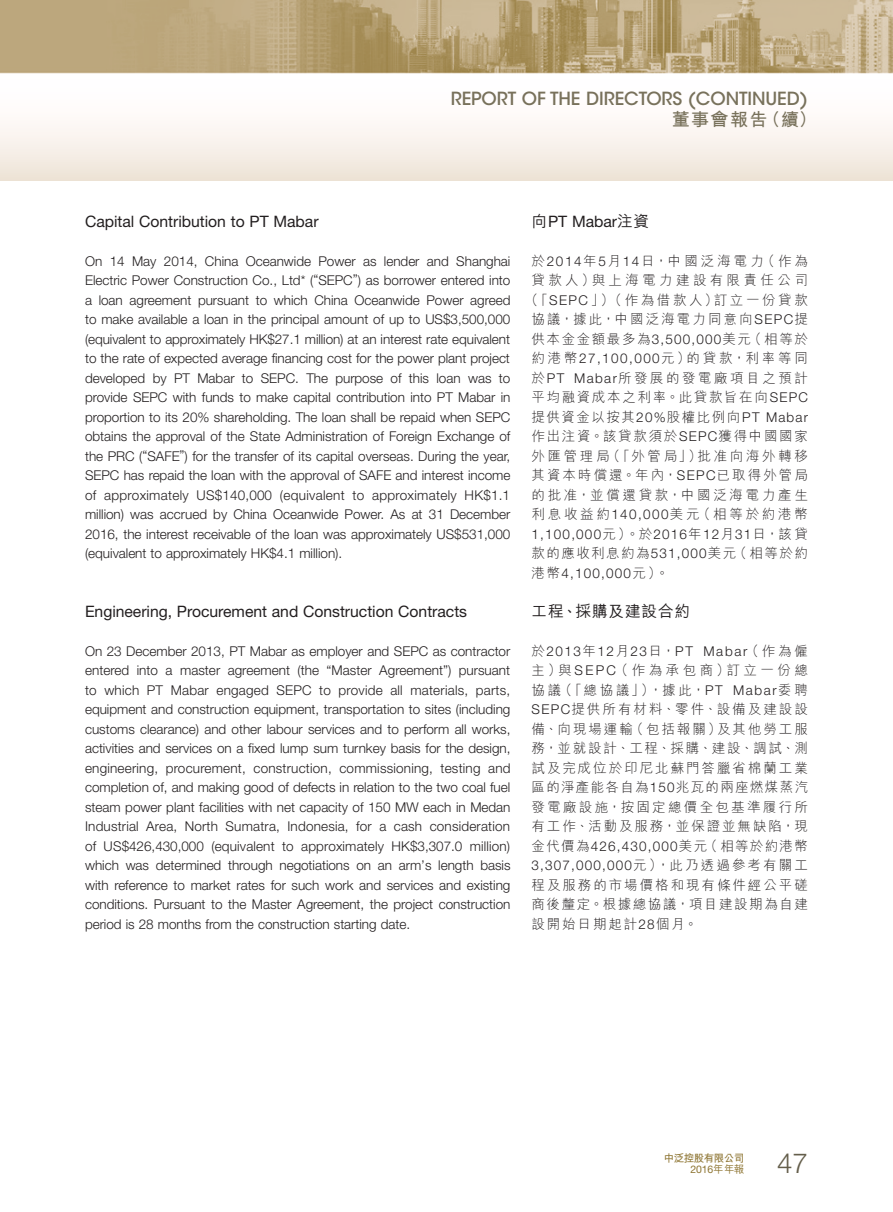
<style>
.page{position:relative;width:893px;height:1212px;background:#fff}
.page>*{position:absolute;margin:0;border:0;box-sizing:border-box;transform-origin:0 0}
.t1{font:300 27.75px "Helvetica Neue LT Std";color:#645e4b}
.t2{font:500 18px "ITC Avant Garde Std";letter-spacing:-.005em;color:#78715b}
.t3{font:700 18px "M Hei HK";letter-spacing:.08em;color:#78715b}
.Heading_3{font:15.75px "Helvetica Neue LT Std";color:#231f20}
.C_Heading_3{font:15.75px "Helvetica Neue LT Std";color:#231f20}
.C_Heading_3-2{font:500 15.75px "M Hei HK";letter-spacing:.05em;color:#231f20}
.Body_Text{font:300 13.5px/19.5px "Helvetica Neue LT Std";color:#231f20;text-align:justify}
.C_Body_Text{font:300 13.5px/19.5px "M Hei HK";letter-spacing:.15em;color:#231f20;text-align:justify}
.C_Body_Text-2{font:300 13.5px "Helvetica Neue LT Std";letter-spacing:.09em;color:#231f20}
.C_Body_Text-3{font:300 13.5px "M Hei HK";letter-spacing:.115em;color:#231f20}
.C_Body_Text-4{font:300 13.5px "M Hei HK";letter-spacing:.21em;color:#231f20}
.C_Body_Text-5{font:300 13.5px "M Hei HK";letter-spacing:.11em;color:#231f20}
.C_Body_Text-6{font:300 13.5px "M Hei HK";letter-spacing:.105em;color:#231f20}
.C_Body_Text-7{font:300 13.5px "M Hei HK";letter-spacing:.22em;color:#231f20}
.C_Body_Text-8{font:300 13.5px "M Hei HK";letter-spacing:.19em;color:#231f20}
.C_Body_Text-9{font:300 13.5px "M Hei HK";letter-spacing:.205em;color:#231f20}
.C_Body_Text-10{font:300 13.5px "M Hei HK";letter-spacing:.185em;color:#231f20}
.C_Body_Text-11{font:300 13.5px "M Hei HK";letter-spacing:.12em;color:#231f20}
.C_Body_Text-12{font:300 13.5px "M Hei HK";letter-spacing:.125em;color:#231f20}
.C_Body_Text-13{font:300 13.5px "M Hei HK";letter-spacing:.195em;color:#231f20}
.C_Body_Text-14{font:300 13.5px "M Hei HK";letter-spacing:.2em;color:#231f20}
.C_Body_Text-15{font:300 13.5px "M Hei HK";letter-spacing:.25em;color:#231f20}
.t4{font:700 10.5px "M Hei HK";letter-spacing:-.05em;color:#8d7431}
.t5{font:10.5px "Helvetica Neue LT Std";color:#8d7431}
.s1{font-family:"M Hei HK";font-weight:500}
.s2{font-family:"Helvetica Neue LT Std"}
.s3{font-family:"M Hei HK"}
</style>
<div class="page">
<img style="left:0;top:0;width:893px;height:74px">
<div style="left:0;top:74px;width:893px;height:107px;background:linear-gradient(to bottom,#fff,#f0e6db)"></div>
<h2 class="t2" style="left:451px;top:87px;width:358px">REPORT OF THE DIRECTORS (CONTINUED)</h2>
<h2 class="t3" style="left:672px;top:107px;width:147px">董事會報告（續）</h2>
<p class="Heading_3" style="left:85px;top:212px;width:235px">Capital Contribution to PT Mabar</p>
<p class="Body_Text" style="left:85px;top:251px;width:427px">On 14 May 2014, China Oceanwide Power as lender and Shanghai Electric Power Construction Co., Ltd* (“SEPC”) as borrower entered into a loan agreement pursuant to which China Oceanwide Power agreed to make available a loan in the principal amount of up to US$3,500,000 (equivalent to approximately HK$27.1 million) at an interest rate equivalent to the rate of expected average financing cost for the power plant project developed by PT Mabar to SEPC. The purpose of this loan was to provide SEPC with funds to make capital contribution into PT Mabar in proportion to its 20% shareholding. The loan shall be repaid when SEPC obtains the approval of the State Administration of Foreign Exchange of the PRC (“SAFE”) for the transfer of its capital overseas. During the year, SEPC has repaid the loan with the approval of SAFE and interest income of approximately US$140,000 (equivalent to approximately HK$1.1 million) was accrued by China Oceanwide Power. As at 31 December 2016, the interest receivable of the loan was approximately US$531,000 (equivalent to approximately HK$4.1 million).</p>
<p class="Heading_3" style="left:85px;top:602px;width:384px">Engineering, Procurement and Construction Contracts</p>
<p class="Body_Text" style="left:85px;top:641px;width:427px">On 23 December 2013, PT Mabar as employer and SEPC as contractor entered into a master agreement (the “Master Agreement”) pursuant to which PT Mabar engaged SEPC to provide all materials, parts, equipment and construction equipment, transportation to sites (including customs clearance) and other labour services and to perform all works, activities and services on a fixed lump sum turnkey basis for the design, engineering, procurement, construction, commissioning, testing and completion of, and making good of defects in relation to the two coal fuel steam power plant facilities with net capacity of 150 MW each in Medan Industrial Area, North Sumatra, Indonesia, for a cash consideration of US$426,430,000 (equivalent to approximately HK$3,307.0 million) which was determined through negotiations on an arm’s length basis with reference to market rates for such work and services and existing conditions. Pursuant to the Master Agreement, the project construction period is 28 months from the construction starting date.</p>
<p class="C_Heading_3" style="left:531px;top:212px;width:119px"><span class="s1">向</span>PT Mabar<span class="s1">注資</span></p>
<p class="C_Body_Text-7" style="left:531px;top:254px;width:278px">於<span class="s2">2014</span>年<span class="s2">5</span>月<span class="s2">14</span>日，中國泛海電力（作為</p>
<p class="C_Body_Text-15" style="left:531px;top:273px;width:278px">貸款人）與上海電力建設有限責任公司</p>
<p class="C_Body_Text-8" style="left:525px;top:293px;width:285px">（「<span class="s2">SEPC</span>」）（作為借款人）訂立一份貸款</p>
<p class="C_Body_Text" style="left:531px;top:309px;width:278px">協議，據此，中國泛海電力同意向<span class="s2">SEPC</span>提</p>
<p class="C_Body_Text-3" style="left:531px;top:332px;width:278px">供本金金額最多為<span class="s2">3,500,000</span>美元（相等於</p>
<p class="C_Body_Text-4" style="left:531px;top:351px;width:278px">約港幣<span class="s2">27,100,000</span>元）的貸款，利率等同</p>
<p class="C_Body_Text-10" style="left:531px;top:371px;width:278px">於<span class="s2">PT Mabar</span>所發展的發電廠項目之預計</p>
<p class="C_Body_Text-11" style="left:531px;top:390px;width:278px">平均融資成本之利率。此貸款旨在向<span class="s2">SEPC</span></p>
<p class="C_Body_Text-5" style="left:531px;top:410px;width:278px">提供資金以按其<span class="s2">20%</span>股權比例向<span class="s2">PT Mabar</span></p>
<p class="C_Body_Text-12" style="left:531px;top:429px;width:278px">作出注資。該貸款須於<span class="s2">SEPC</span>獲得中國國家</p>
<p class="C_Body_Text-13" style="left:531px;top:449px;width:278px">外匯管理局（「外管局」）批准向海外轉移</p>
<p class="C_Body_Text" style="left:531px;top:465px;width:278px">其資本時償還。年內，<span class="s2">SEPC</span>已取得外管局</p>
<p class="C_Body_Text-14" style="left:531px;top:488px;width:278px">的批准，並償還貸款，中國泛海電力產生</p>
<p class="C_Body_Text-9" style="left:531px;top:507px;width:278px">利息收益約<span class="s2">140,000</span>美元（相等於約港幣</p>
<p class="C_Body_Text-2" style="left:531px;top:526px;width:278px">1,100,000<span class="s3">元）。於</span>2016<span class="s3">年</span>12<span class="s3">月</span>31<span class="s3">日，該貸</span></p>
<p class="C_Body_Text-6" style="left:531px;top:546px;width:278px">款的應收利息約為<span class="s2">531,000</span>美元（相等於約</p>
<p class="C_Body_Text-2" style="left:531px;top:565px;width:139px"><span class="s3">港幣</span>4,100,000<span class="s3">元）。</span></p>
<p class="C_Heading_3-2" style="left:531px;top:599px;width:160px">工程、採購及建設合約</p>
<p class="C_Body_Text" style="left:531px;top:641px;width:278px">於<span class="s2">2013</span>年<span class="s2">12</span>月<span class="s2">23</span>日，<span class="s2">PT Mabar</span>（作為僱主）與<span class="s2">SEPC</span>（作為承包商）訂立一份總協議（「總協議」），據此，<span class="s2">PT Mabar</span>委聘<span class="s2">SEPC</span>提供所有材料、零件、設備及建設設備、向現場運輸（包括報關）及其他勞工服務，並就設計、工程、採購、建設、調試、測試及完成位於印尼北蘇門答臘省棉蘭工業區的淨產能各自為<span class="s2">150</span>兆瓦的兩座燃煤蒸汽發電廠設施，按固定總價全包基準履行所有工作、活動及服務，並保證並無缺陷，現金代價為<span class="s2">426,430,000</span>美元（相等於約港幣<span class="s2">3,307,000,000</span>元），此乃透過參考有關工程及服務的市場價格和現有條件經公平磋商後釐定。根據總協議，項目建設期為自建設開始日期起計<span class="s2">28</span>個月。</p>
<p class="t4" style="left:664px;top:1150px;width:82px">中泛控股有限公司</p>
<p class="t5" style="left:690px;top:1163px;width:55px">2016<span class="s1">年年報</span></p>
<h1 class="t1" style="left:777px;top:1146px;width:32px">47</h1>
</div>
